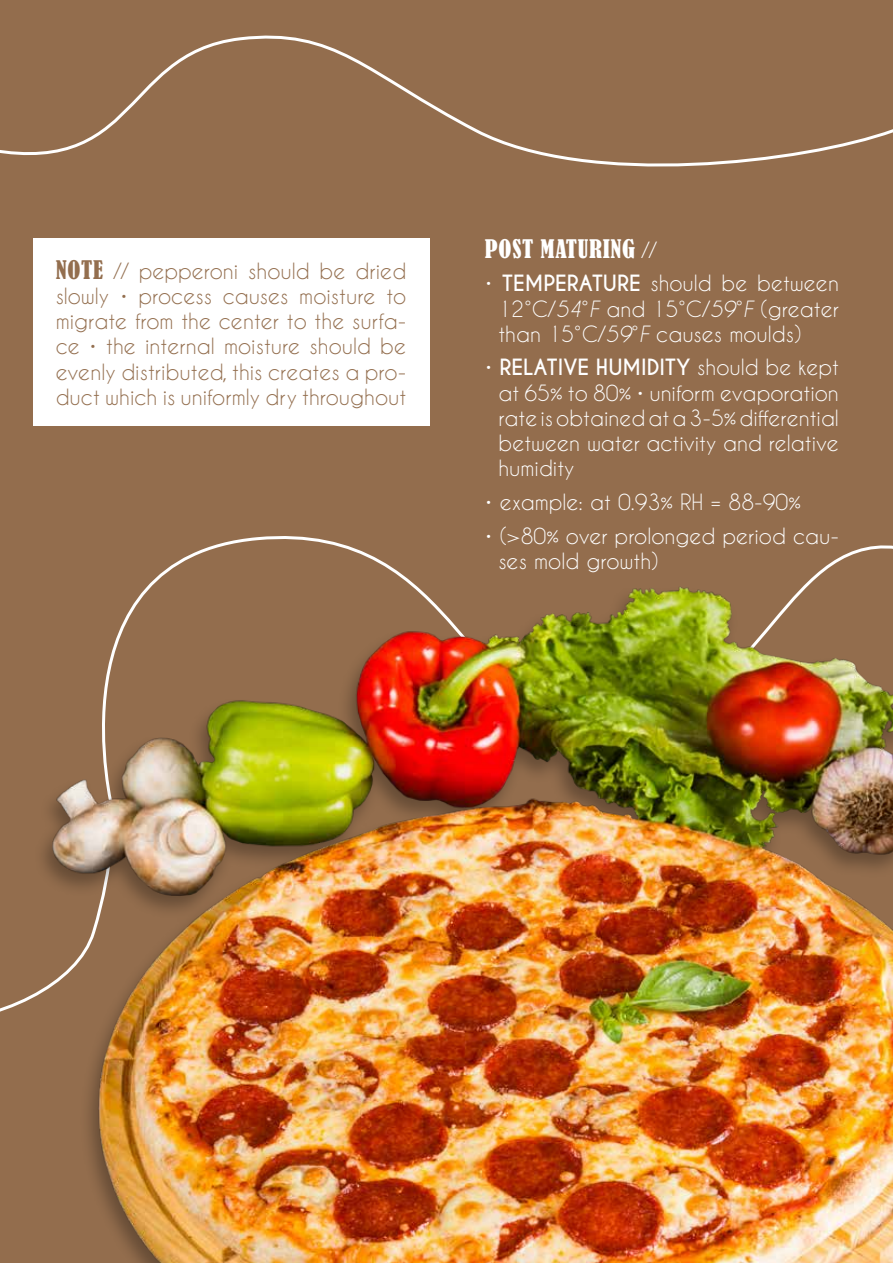
<style>
.page{position:relative;width:893px;height:1263px;background:#936d4d}
.page>*{position:absolute;margin:0;border:0;box-sizing:border-box;transform-origin:0 0}
.t1{font:condensed 24px "Bernard";letter-spacing:.03em;color:#fff}
.t2{font:21px/25.2px "Caviar Dreams";color:#fff;text-align:justify}
.t3{font:21px/25.2px "Caviar Dreams";color:#936e4e;text-align:justify}
.s1{font-family:"Bernard";font-stretch:condensed;font-size:24px}
.s2{font-family:"Caviar Dreams";font-stretch:normal;font-size:21px}
.s3{font-weight:700}
.s4{font-style:italic}
</style>
<div class="page">
<img style="left:0;top:557px;width:893px;height:706px">
<div style="left:33px;top:238px;width:396px;height:187px;background:#fff"></div>
<svg style="left:0;top:35px;width:893px;height:132px"></svg>
<p class="t3" style="left:56px;top:258px;width:352px"><span class="s1">NOTE</span> // pepperoni should be dried slowly • process causes moisture to migrate from the center to the surfa&shy;ce • the internal moisture should be evenly distributed, this creates a pro&shy;duct which is uniformly dry throughout</p>
<p class="t1" style="left:485px;top:234px;width:173px">POST MATURING <span class="s2">//</span></p>
<p class="t2" style="left:498px;top:270px;width:342px;text-indent:-14px">• <span class="s3">TEMPERATURE</span> should be between 12°C/<span class="s4">54°F</span> and 15°C/<span class="s4">59°F</span> (greater than 15°C/<span class="s4">59°F</span> causes moulds)</p>
<p class="t2" style="left:498px;top:354px;width:342px;text-indent:-13px">• <span class="s3">RELATIVE HUMIDITY</span> should be kept at 65% to 80% • uniform evaporation rate is obtained at a 3-5% differential between water activity and relative humidity</p>
<p class="t2" style="left:485px;top:489px;width:318px">• example: at 0.93% RH = 88-90%</p>
<p class="t2" style="left:498px;top:523px;width:342px;text-indent:-14px">• (&gt;80% over prolonged period cau&shy;ses mold growth)</p>
</div>
